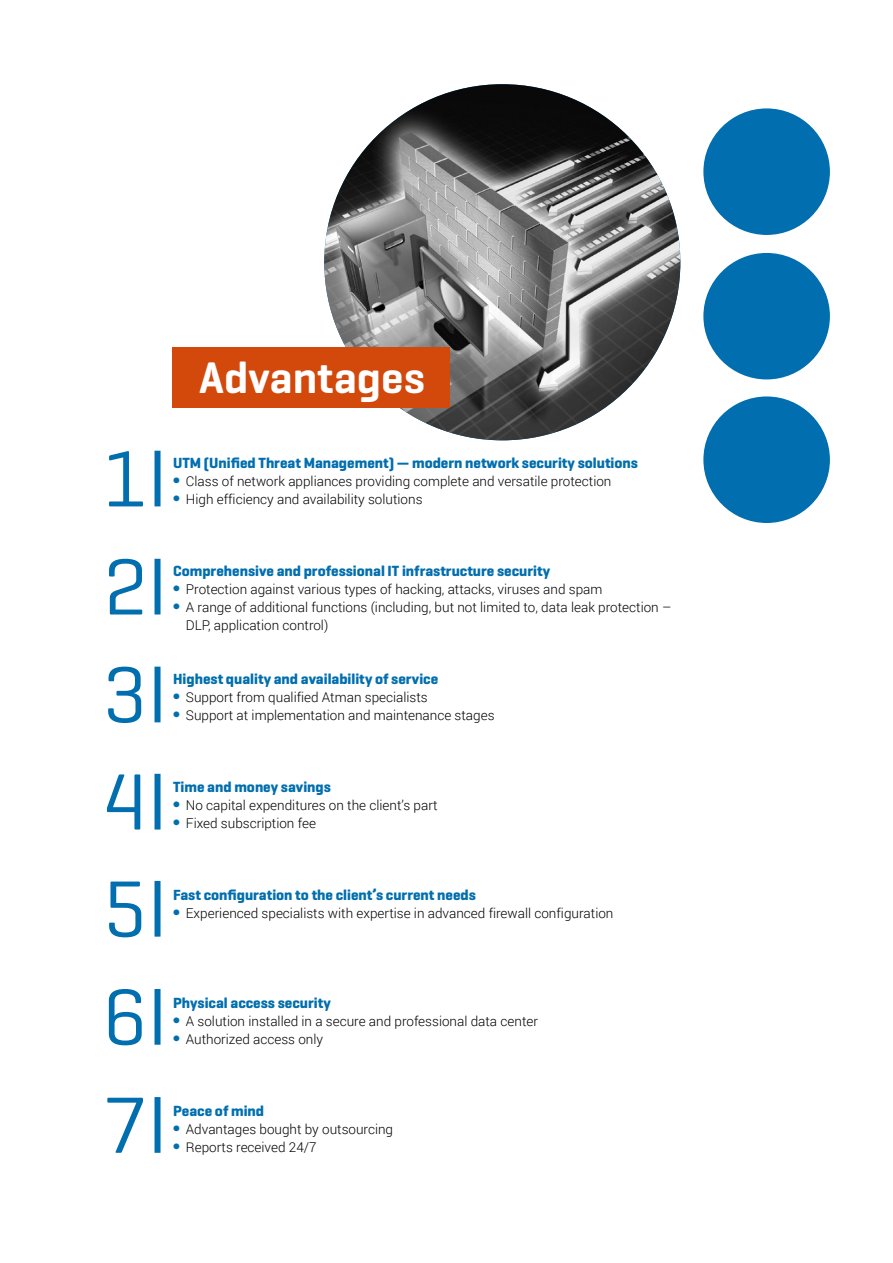
<style>
.page{position:relative;width:893px;height:1263px;background:#fff}
.page>*{position:absolute;margin:0;border:0;box-sizing:border-box;transform-origin:0 0}
.numer_nieb_PL_EN{font:81px "Geogrotesque";color:#006eaf}
.tytuł_na_apli_PL{font:600 45px "Geogrotesque";color:#fff}
.podtytuł_nieb_EN{font:700 15px "Geogrotesque";color:#006eaf}
.t1{font:300 13.5px "Roboto";color:#000}
.s1{font-family:"Geogrotesque";font-weight:400;font-size:18px;color:#006eaf}
</style>
<div class="page">
<img style="left:324px;top:84px;width:356px;height:356px;border-radius:178px">
<div style="left:703px;top:108px;width:127px;height:127px;background:#006eaf;border-radius:50%"></div>
<div style="left:703px;top:396px;width:127px;height:127px;background:#006eaf;border-radius:50%"></div>
<div style="left:703px;top:253px;width:127px;height:126px;background:#006eaf;border-radius:50%"></div>
<div style="left:155px;top:451px;width:6px;height:55px;background:#006eaf"></div>
<div style="left:155px;top:559px;width:6px;height:55px;background:#006eaf"></div>
<div style="left:155px;top:667px;width:6px;height:55px;background:#006eaf"></div>
<div style="left:155px;top:774px;width:6px;height:55px;background:#006eaf"></div>
<div style="left:155px;top:881px;width:6px;height:56px;background:#006eaf"></div>
<div style="left:155px;top:989px;width:6px;height:56px;background:#006eaf"></div>
<div style="left:155px;top:1097px;width:6px;height:56px;background:#006eaf"></div>
<div style="left:173px;top:347px;width:277px;height:61px;background:#d3480b"></div>
<p class="numer_nieb_PL_EN" style="left:103px;top:428px;width:45px">1</p>
<p class="numer_nieb_PL_EN" style="left:103px;top:536px;width:45px">2</p>
<p class="numer_nieb_PL_EN" style="left:103px;top:644px;width:45px">3</p>
<p class="numer_nieb_PL_EN" style="left:103px;top:751px;width:45px">4</p>
<p class="numer_nieb_PL_EN" style="left:103px;top:858px;width:45px">5</p>
<p class="numer_nieb_PL_EN" style="left:103px;top:967px;width:45px">6</p>
<p class="numer_nieb_PL_EN" style="left:103px;top:1075px;width:45px">7</p>
<p class="tytuł_na_apli_PL" style="left:199px;top:350px;width:227px">Advantages</p>
<p class="podtytuł_nieb_EN" style="left:173px;top:454px;width:466px">UTM (Unified Threat Management) — modern network security solutions</p>
<p class="t1" style="left:173px;top:472px;width:440px"><span class="s1">∫</span> Class of network appliances providing complete and versatile protection</p>
<p class="t1" style="left:173px;top:490px;width:251px"><span class="s1">∫</span> High efficiency and availability solutions</p>
<p class="podtytuł_nieb_EN" style="left:173px;top:562px;width:379px">Comprehensive and professional IT infrastructure security</p>
<p class="t1" style="left:173px;top:580px;width:431px"><span class="s1">∫</span> Protection against various types of hacking, attacks, viruses and spam</p>
<p class="t1" style="left:173px;top:598px;width:500px"><span class="s1">∫</span> A range of additional functions (including, but not limited to, data leak protection –</p>
<p class="t1" style="left:186px;top:616px;width:144px">DLP, application control)</p>
<p class="podtytuł_nieb_EN" style="left:173px;top:670px;width:267px">Highest quality and availability of service</p>
<p class="t1" style="left:173px;top:688px;width:256px"><span class="s1">∫</span> Support from qualified Atman specialists</p>
<p class="t1" style="left:173px;top:706px;width:323px"><span class="s1">∫</span> Support at implementation and maintenance stages</p>
<p class="podtytuł_nieb_EN" style="left:173px;top:778px;width:159px">Time and money savings</p>
<p class="t1" style="left:173px;top:796px;width:266px"><span class="s1">∫</span> No capital expenditures on the client’s part</p>
<p class="t1" style="left:173px;top:814px;width:144px"><span class="s1">∫</span> Fixed subscription fee</p>
<p class="podtytuł_nieb_EN" style="left:173px;top:886px;width:304px">Fast configuration to the client’s current needs</p>
<p class="t1" style="left:173px;top:904px;width:442px"><span class="s1">∫</span> Experienced specialists with expertise in advanced firewall configuration</p>
<p class="podtytuł_nieb_EN" style="left:173px;top:994px;width:159px">Physical access security</p>
<p class="t1" style="left:173px;top:1012px;width:366px"><span class="s1">∫</span> A solution installed in a secure and professional data center</p>
<p class="t1" style="left:173px;top:1030px;width:151px"><span class="s1">∫</span> Authorized access only</p>
<p class="podtytuł_nieb_EN" style="left:173px;top:1102px;width:93px">Peace of mind</p>
<p class="t1" style="left:173px;top:1120px;width:222px"><span class="s1">∫</span> Advantages bought by outsourcing</p>
<p class="t1" style="left:173px;top:1138px;width:145px"><span class="s1">∫</span> Reports received 24/7</p>
</div>
